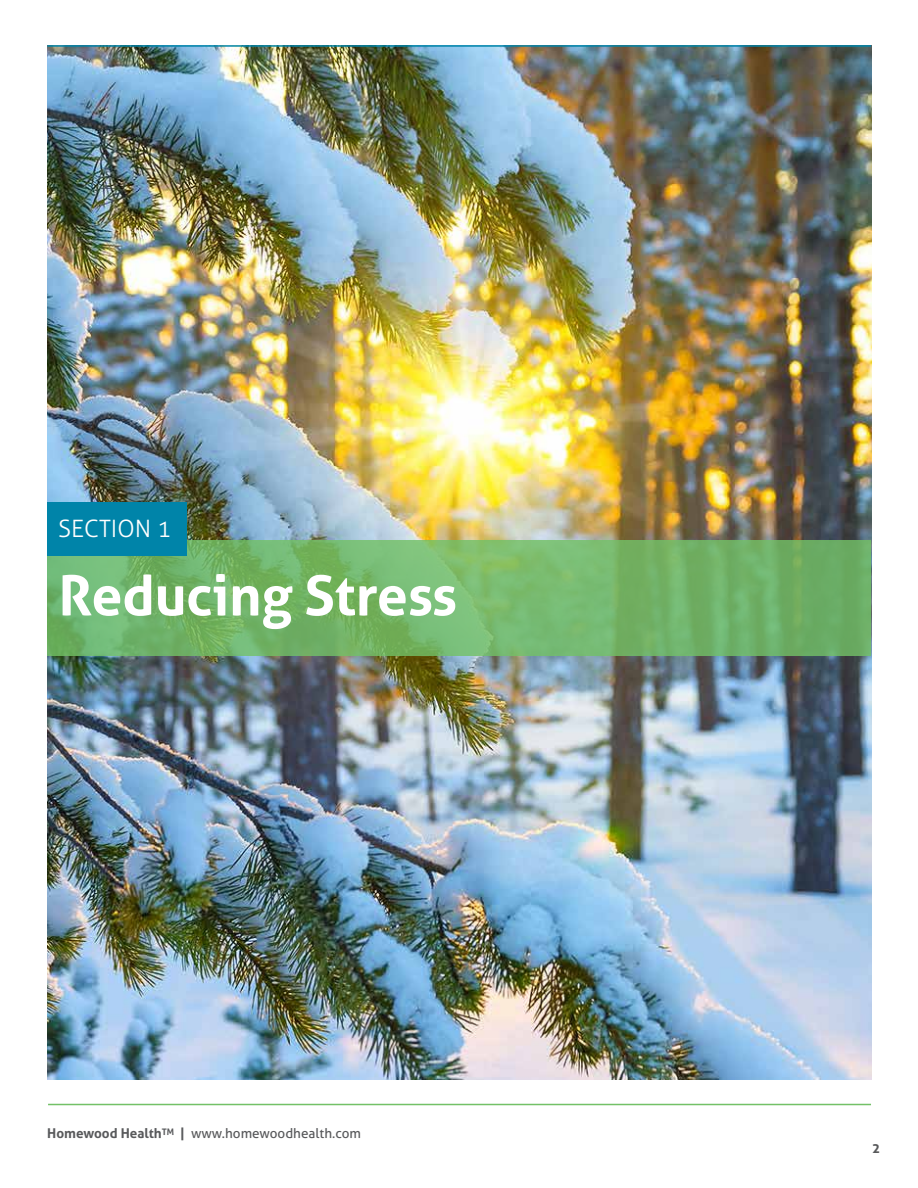
<style>
.page{position:relative;width:918px;height:1188px;background:#fff}
.page>*{position:absolute;margin:0;border:0;box-sizing:border-box;transform-origin:0 0}
.t1{font:700 55.5px "Aller";letter-spacing:-.005em;color:#fff}
.t2{font:300 24px "Aller";color:#fff}
.t3{font:13.5px "Aller";color:#58595b}
.t4{font:700 13.5px "Aller";color:#58595b}
.s1{font-weight:700}
</style>
<div class="page">
<img style="left:47px;top:47px;width:824px;height:1033px">
<hr style="left:48px;top:1104px;width:823px;height:1px;background:#73c167">
<svg style="left:47px;top:541px;width:824px;height:115px;background:#73b56a"></svg>
<div style="left:47px;top:502px;width:140px;height:54px;background:#0084a9"></div>
<hr style="left:47px;top:45px;width:824px;height:2px;background:#0084a9">
<h2 class="t2" style="left:58px;top:514px;width:115px">SECTION 1</h2>
<h1 class="t1" style="left:58px;top:561px;width:400px">Reducing Stress</h1>
<p class="t3" style="left:47px;top:1125px;width:315px"><span class="s1">Homewood Health</span><sup>TM</sup> <span class="s1">|</span> www.homewoodhealth.com</p>
<p class="t4" style="left:872px;top:1140px;width:10px">2</p>
</div>
